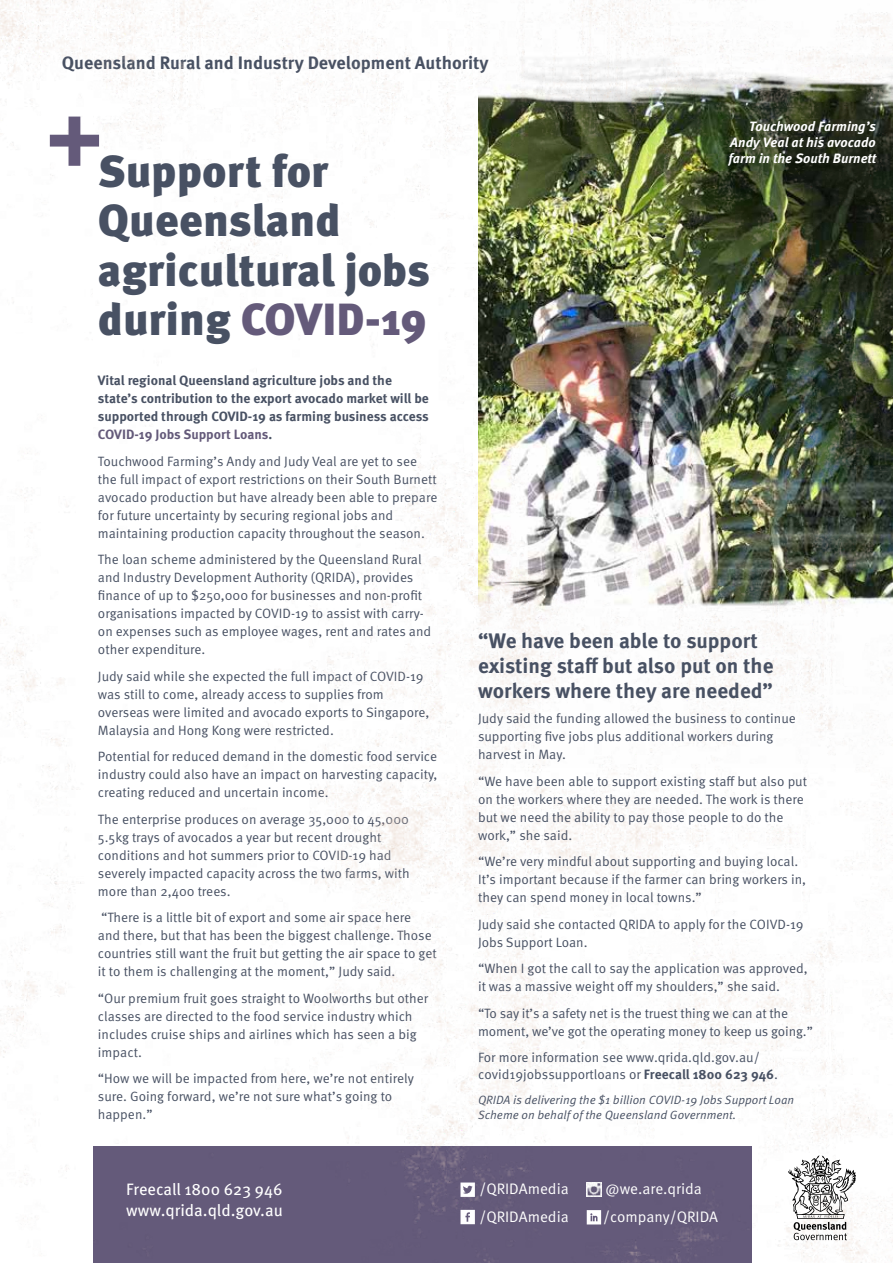
<style>
.page{position:relative;width:893px;height:1263px;background:#fff}
.page>*{position:absolute;margin:0;border:0;box-sizing:border-box;transform-origin:0 0}
.t1{font:900 45px/49.5px "Meta OT";letter-spacing:-.005em;color:#485163}
.t2{font:700 21px/25.2px "Meta OT";color:#485163}
.t3{font:700 18px "Meta OT";color:#485163}
.t4{font:16.5px/21px "Meta OT";color:#fff}
.t5{font:15.3px "Meta OT Norm";color:#fff}
.t6{font:13.5px/18px "Meta OT Norm";color:#485163}
.t7{font:700 13.5px/18px "Meta OT";color:#485163}
.t8{font:italic 700 13.5px/16.2px "Meta OT";color:#fff;text-align:justify}
.t9{font:12px/15.1px "Meta OT Norm Ita";color:#485163}
.s1{color:#645a7a}
.s2{font-family:"Meta OT";font-weight:700}
</style>
<div class="page">
<img style="left:0;top:0;width:893px;height:1263px">
<svg style="left:788px;top:1155px;width:68px;height:85px"></svg>
<svg style="left:460px;top:1182px;width:15px;height:15px"></svg>
<svg style="left:460px;top:1210px;width:15px;height:14px"></svg>
<svg style="left:587px;top:1210px;width:14px;height:14px"></svg>
<img style="left:587px;top:1182px;width:14px;height:15px">
<svg style="left:50px;top:117px;width:49px;height:49px"></svg>
<h3 class="t3" style="left:62px;top:51px;width:428px">Queensland Rural and Industry Development Authority</h3>
<h1 class="t1" style="left:98px;top:148px;width:334px">Support for<br>Queensland agricultural jobs during <span class="s1">COVID-19</span></h1>
<p class="t8" style="left:729px;top:118px;width:149px;text-indent:21px">Touchwood Farming’s Andy Veal at his avocado farm in the South Burnett</p>
<p class="t7" style="left:98px;top:372px;width:332px">Vital regional Queensland agriculture jobs and the state’s contribution to the export avocado market will be supported through COVID-19 as farming business access <span class="s1">COVID-19 Jobs Support Loans</span>.</p>
<p class="t6" style="left:98px;top:452px;width:341px">Touchwood Farming’s Andy and Judy Veal are yet to see the full impact of export restrictions on their South Burnett avocado production but have already been able to prepare for future uncertainty by securing regional jobs and maintaining production capacity throughout the season.</p>
<p class="t6" style="left:98px;top:551px;width:335px">The loan scheme administered by the Queensland Rural and Industry Development Authority (QRIDA), provides finance of up to $250,000 for businesses and non-profit organisations impacted by COVID-19 to assist with carry&shy;on expenses such as employee wages, rent and rates and other expenditure.</p>
<p class="t6" style="left:98px;top:667px;width:333px">Judy said while she expected the full impact of COVID-19 was still to come, already access to supplies from overseas were limited and avocado exports to Singapore, Malaysia and Hong Kong were restricted.</p>
<p class="t6" style="left:98px;top:748px;width:341px;text-align:justify">Potential for reduced demand in the domestic food service industry could also have an impact on harvesting capacity, creating reduced and uncertain income.</p>
<p class="t6" style="left:98px;top:810px;width:313px">The enterprise produces on average 35,000 to 45,000<br>5.5kg trays of avocados a year but recent drought conditions and hot summers prior to COVID-19 had severely impacted capacity across the two farms, with more than 2,400 trees.</p>
<p class="t6" style="left:98px;top:909px;width:340px">“There is a little bit of export and some air space here<br>and there, but that has been the biggest challenge. Those countries still want the fruit but getting the air space to get it to them is challenging at the moment,” Judy said.</p>
<p class="t6" style="left:98px;top:989px;width:332px">“Our premium fruit goes straight to Woolworths but other classes are directed to the food service industry which includes cruise ships and airlines which has seen a big impact.</p>
<p class="t6" style="left:98px;top:1069px;width:317px">“How we will be impacted from here, we’re not entirely sure. Going forward, we’re not sure what’s going to happen.”</p>
<h2 class="t2" style="left:478px;top:628px;width:297px">“We have been able to support existing staff but also put on the workers where they are needed”</h2>
<p class="t6" style="left:478px;top:710px;width:319px">Judy said the funding allowed the business to continue supporting five jobs plus additional workers during harvest in May.</p>
<p class="t6" style="left:478px;top:772px;width:331px">“We have been able to support existing staff but also put on the workers where they are needed. The work is there but we need the ability to pay those people to do the work,” she said.</p>
<p class="t6" style="left:478px;top:853px;width:330px">“We’re very mindful about supporting and buying local.<br>It’s important because if the farmer can bring workers in, they can spend money in local towns.”</p>
<p class="t6" style="left:478px;top:915px;width:327px">Judy said she contacted QRIDA to apply for the COIVD-19<br>Jobs Support Loan.</p>
<p class="t6" style="left:478px;top:960px;width:331px">“When I got the call to say the application was approved, it was a massive weight off my shoulders,” she said.</p>
<p class="t6" style="left:478px;top:1004px;width:336px">“To say it’s a safety net is the truest thing we can at the moment, we’ve got the operating money to keep us going.”</p>
<p class="t6" style="left:478px;top:1048px;width:301px;line-height:17.2px">For more information see www.qrida.qld.gov.au/ covid19jobssupportloans or <span class="s2">Freecall 1800 623 946</span>.</p>
<p class="t9" style="left:478px;top:1092px;width:318px">QRIDA is delivering the $1 billion COVID-19 Jobs Support Loan<br>Scheme on behalf of the Queensland Government.</p>
<p class="t4" style="left:126px;top:1179px;width:158px">Freecall 1800 623 946 www.qrida.qld.gov.au</p>
<p class="t5" style="left:479px;top:1179px;width:91px">/QRIDAmedia</p>
<p class="t5" style="left:606px;top:1179px;width:98px">@we.are.qrida</p>
<p class="t5" style="left:479px;top:1207px;width:91px">/QRIDAmedia</p>
<p class="t5" style="left:603px;top:1207px;width:116px">/company/QRIDA</p>
</div>
